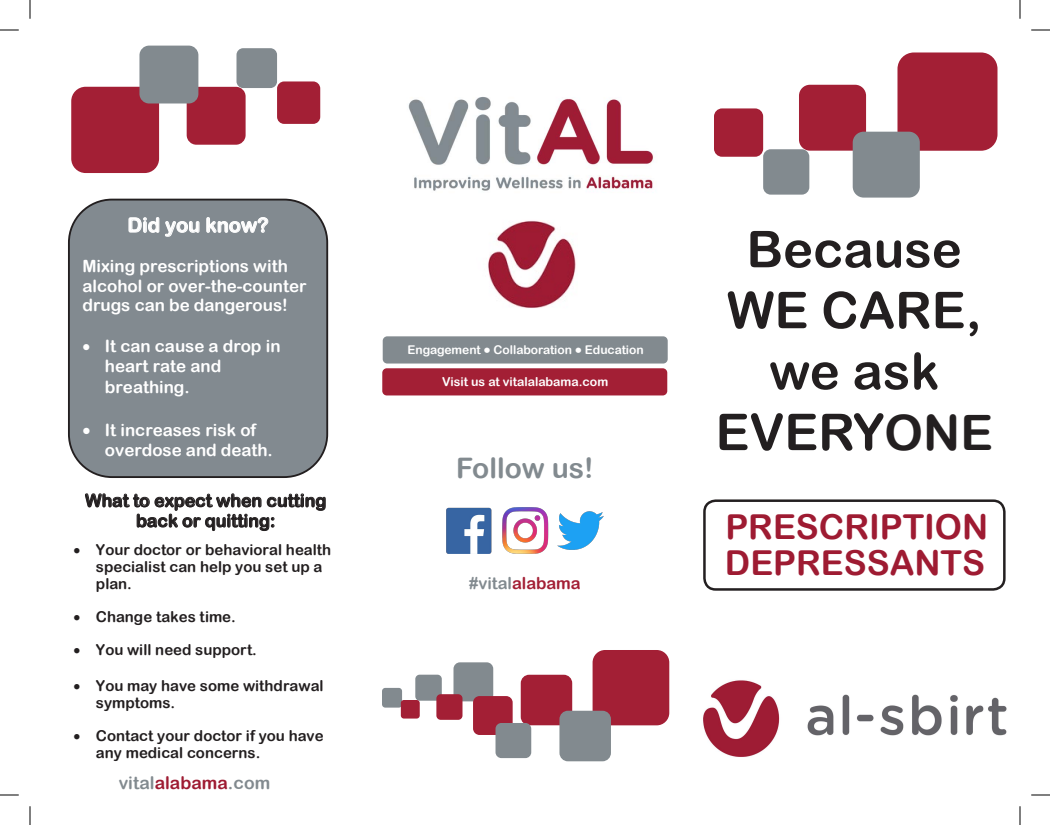
<style>
.page{position:relative;width:1050px;height:825px;background:#fff}
.page>*{position:absolute;margin:0;border:0;box-sizing:border-box;transform-origin:0 0}
.t1{font:52.5px/60.8px "Arial Rounded MT Bold";color:#231f20;text-align:center}
.t2{font:50.75px/61px "Arial Rounded MT Bold";color:#231f20;text-align:center}
.t3{font:34.38px/36.2px "Arial Rounded MT Bold";color:#9e1b32}
.t4{font:34.38px "Arial Rounded MT Bold";color:#9e1b33}
.t5{font:28.25px "Arial Rounded MT Bold";color:#828a8f}
.t6{font:20px "Arial Rounded MT Bold";letter-spacing:.005em;color:#fff}
.t7{font:17.5px/20.2px "Arial Rounded MT Bold";color:#231f20;text-align:center}
.t8{font:17.5px "Arial Rounded MT Bold";letter-spacing:.005em;color:#828a8f}
.t9{font:17px/20.8px "Arial Rounded MT Bold";color:#fff}
.t10{font:16.62px "Arial Rounded MT Bold";color:#a31f35}
.t11{font:15px/17.4px "Arial Rounded MT Bold";letter-spacing:-.005em;color:#231f20}
.t12{font:12.25px "Arial Rounded MT Bold";color:#fff}
.t13{font:12px "Arial Rounded MT Bold";color:#fff}
.s1{color:#9e1b32}
.s2{font-size:18.75px}
.s3{color:#828a8f}
.s4{font-size:48.75px}
</style>
<div class="page">
<div style="left:71px;top:87px;width:88px;height:86px;background:#a31f35;border-radius:14px"></div>
<div style="left:187px;top:87px;width:59px;height:58px;background:#a31f35;border-radius:10px"></div>
<div style="left:139px;top:46px;width:59px;height:57px;background:#828a8f;border-radius:10px"></div>
<div style="left:277px;top:81px;width:43px;height:43px;background:#a31f35;border-radius:7px"></div>
<div style="left:237px;top:48px;width:40px;height:40px;background:#828a8f;border-radius:7px"></div>
<div style="left:897px;top:52px;width:101px;height:99px;background:#a31f35;border-radius:16px"></div>
<div style="left:799px;top:85px;width:67px;height:66px;background:#a31f35;border-radius:11px"></div>
<div style="left:853px;top:132px;width:67px;height:66px;background:#828a8f;border-radius:11px"></div>
<div style="left:714px;top:108px;width:49px;height:49px;background:#a31f35;border-radius:8px"></div>
<div style="left:763px;top:149px;width:46px;height:46px;background:#828a8f;border-radius:8px"></div>
<svg style="left:85px;top:493px;width:241px;height:38px"></svg>
<div style="left:68px;top:199px;width:260px;height:279px;background:#828a90;border:2px solid #231f20;border-radius:43px"></div>
<svg style="left:128px;top:217px;width:72px;height:20px"></svg>
<svg style="left:206px;top:217px;width:63px;height:16px"></svg>
<div style="left:593px;top:650px;width:76px;height:75px;background:#a31f35;border-radius:13px"></div>
<div style="left:521px;top:675px;width:51px;height:50px;background:#a31f35;border-radius:8px"></div>
<div style="left:559px;top:711px;width:52px;height:50px;background:#828a8f;border-radius:8px"></div>
<div style="left:453px;top:662px;width:40px;height:39px;background:#828a8f;border-radius:7px"></div>
<div style="left:415px;top:675px;width:27px;height:26px;background:#828a8f;border-radius:4px"></div>
<div style="left:382px;top:688px;width:20px;height:20px;background:#828a8f;border-radius:3px"></div>
<div style="left:473px;top:696px;width:40px;height:39px;background:#a31f35;border-radius:6px"></div>
<div style="left:436px;top:694px;width:26px;height:26px;background:#a31f35;border-radius:4px"></div>
<div style="left:401px;top:700px;width:19px;height:19px;background:#a31f35;border-radius:3px"></div>
<div style="left:496px;top:723px;width:35px;height:35px;background:#828a8f;border-radius:6px"></div>
<div style="left:383px;top:336px;width:285px;height:28px;background:#828a8f;border-radius:5px"></div>
<div style="left:382px;top:368px;width:285px;height:27px;background:#a31f35;border-radius:5px"></div>
<div style="left:703px;top:499px;width:303px;height:92px;border:2px solid #231f20;border-radius:11px"></div>
<svg style="left:470px;top:553px;width:51px;height:1px"></svg>
<svg style="left:0;top:29px;width:19px;height:2px"></svg>
<svg style="left:1031px;top:29px;width:19px;height:2px"></svg>
<svg style="left:0;top:794px;width:19px;height:2px"></svg>
<svg style="left:1031px;top:794px;width:19px;height:2px"></svg>
<svg style="left:29px;top:0;width:2px;height:19px"></svg>
<svg style="left:29px;top:806px;width:2px;height:19px"></svg>
<svg style="left:1019px;top:0;width:2px;height:19px"></svg>
<svg style="left:1019px;top:806px;width:2px;height:19px"></svg>
<img style="left:447px;top:507px;width:157px;height:46px">
<img style="left:703px;top:680px;width:304px;height:77px">
<img style="left:488px;top:220px;width:88px;height:88px">
<img style="left:408px;top:97px;width:245px;height:94px">
<h3 class="t6" style="left:127px;top:213px;width:143px">Did you know?</h3>
<p class="t9" style="left:82px;top:256px;width:226px;line-height:19.5px">Mixing prescriptions with alcohol or over-the-counter drugs can be dangerous!</p>
<p class="t9" style="left:105px;top:335px;width:177px;text-indent:-22px">• It can cause a drop in heart rate and breathing.</p>
<p class="t9" style="left:105px;top:419px;width:169px;text-indent:-22px">• It increases risk of overdose and death.</p>
<p class="t7" style="left:85px;top:490px;width:243px">What to expect when cutting back or quitting:</p>
<p class="t11" style="left:96px;top:541px;width:237px;text-indent:-22px">• Your doctor or behavioral health specialist can help you set up a plan.</p>
<p class="t11" style="left:73px;top:608px;width:164px">• Change takes time.</p>
<p class="t11" style="left:73px;top:641px;width:185px">• You will need support.</p>
<p class="t11" style="left:96px;top:676px;width:229px;text-indent:-22px">• You may have some withdrawal symptoms.</p>
<p class="t11" style="left:96px;top:726px;width:229px;text-indent:-22px">• Contact your doctor if you have any medical concerns.</p>
<p class="t8" style="left:119px;top:773px;width:153px">vital<span class="s1">alabama</span>.com</p>
<p class="t13" style="left:408px;top:343px;width:238px">Engagement <span class="s2">•</span> Collaboration <span class="s2">•</span> Education</p>
<p class="t12" style="left:442px;top:375px;width:168px">Visit us at vitalalabama.com</p>
<h3 class="t5" style="left:456px;top:451px;width:139px">Follow us!</h3>
<p class="t10" style="left:469px;top:573px;width:113px"><span class="s3">#vital</span>alabama</p>
<h2 class="t2" style="left:716px;top:218px;width:279px">Because<br>WE CARE, we ask<br>EVERY<span class="s4">ONE</span></h2>
<h1 class="t1" style="left:707px;top:230px;width:295px">Because<br>WE CARE, we ask<br>EVERYONE</h1>
<h3 class="t3" style="left:725px;top:508px;width:265px">PRESCRIPTION<br>DEPRESSANTS</h3>
<h3 class="t4" style="left:721px;top:507px;width:264px">PRESCRIPTION</h3>
</div>
